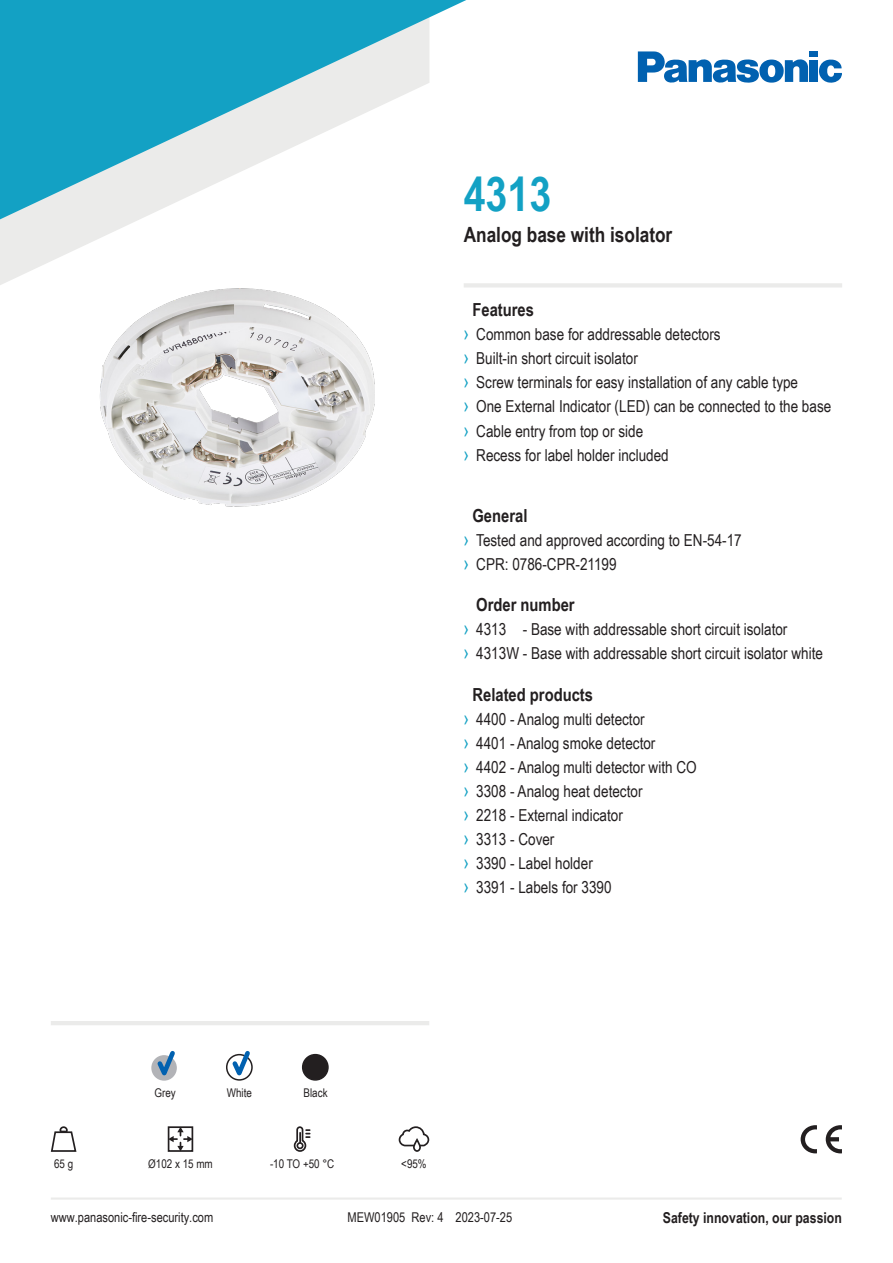
<style>
.page{position:relative;width:893px;height:1263px;background:#fff}
.page>*{position:absolute;margin:0;border:0;box-sizing:border-box;transform-origin:0 0}
.t1{font:700 48px "Arial Narrow";color:#13a1c4}
.t2{font:700 21px "Arial Narrow";color:#231f20}
.t3{font:700 18px "Arial Narrow";color:#231f20}
.t4{font:16.5px "Arial Narrow";color:#231f20}
.t5{font:700 15px "Arial Narrow";color:#231f20}
.t6{font:13.5px "Arial Narrow";color:#231f20}
.t7{font:12px "Arial Narrow";color:#231f20}
.s1{font-size:19.5px;color:#13a1c4}
</style>
<div class="page">
<img style="left:100px;top:288px;width:275px;height:219px">
<svg style="left:0;top:219px;width:140px;height:66px;fill:#ebebea"></svg>
<svg style="left:0;top:0;width:466px;height:219px"></svg>
<svg style="left:819px;top:59px;width:23px;height:24px"></svg>
<div style="left:810px;top:51px;width:8px;height:6px;background:#0161b0"></div>
<div style="left:810px;top:60px;width:8px;height:22px;background:#0161b0"></div>
<svg style="left:638px;top:51px;width:170px;height:32px"></svg>
<hr style="left:51px;top:1197px;width:791px;height:2px;background:#ebebea">
<hr style="left:51px;top:1021px;width:378px;height:4px;background:#ebebea">
<svg style="left:826px;top:1125px;width:16px;height:28px"></svg>
<svg style="left:801px;top:1125px;width:16px;height:28px"></svg>
<svg style="left:171px;top:1129px;width:19px;height:20px"></svg>
<div style="left:168px;top:1126px;width:25px;height:26px;border:2px solid #231f20"></div>
<svg style="left:398px;top:1126px;width:32px;height:26px"></svg>
<svg style="left:50px;top:1126px;width:27px;height:26px"></svg>
<hr style="left:464px;top:283px;width:378px;height:4px;background:#ebebea">
<div style="left:151px;top:1055px;width:26px;height:26px;border:2px solid #b2b3b7;border-radius:50%"></div>
<div style="left:226px;top:1054px;width:27px;height:27px;border:2px solid #231f20;border-radius:50%"></div>
<svg style="left:229px;top:1051px;width:24px;height:30px"></svg>
<div style="left:303px;top:1055px;width:25px;height:25px;background:#231f20;border-radius:50%"></div>
<div style="left:302px;top:1054px;width:27px;height:27px;border:2px solid #231f20;border-radius:50%"></div>
<svg style="left:154px;top:1051px;width:23px;height:30px"></svg>
<svg style="left:293px;top:1126px;width:17px;height:26px"></svg>
<p class="t1" style="left:464px;top:158px;width:89px">4313</p>
<p class="t2" style="left:464px;top:219px;width:210px">Analog base with isolator</p>
<p class="t3" style="left:472px;top:296px;width:63px">Features</p>
<p class="t4" style="left:463px;top:322px;width:259px"><span class="s1">›</span> Common base for addressable detectors</p>
<p class="t4" style="left:463px;top:346px;width:176px"><span class="s1">›</span> Built-in short circuit isolator</p>
<p class="t4" style="left:463px;top:370px;width:336px"><span class="s1">›</span> Screw terminals for easy installation of any cable type</p>
<p class="t4" style="left:463px;top:395px;width:369px"><span class="s1">›</span> One External Indicator (LED) can be connected to the base</p>
<p class="t4" style="left:463px;top:419px;width:181px"><span class="s1">›</span> Cable entry from top or side</p>
<p class="t4" style="left:463px;top:443px;width:207px"><span class="s1">›</span> Recess for label holder included</p>
<p class="t3" style="left:472px;top:502px;width:56px">General</p>
<p class="t4" style="left:463px;top:528px;width:280px"><span class="s1">›</span> Tested and approved according to EN-54-17</p>
<p class="t4" style="left:463px;top:552px;width:155px"><span class="s1">›</span> CPR: 0786-CPR-21199</p>
<p class="t3" style="left:476px;top:591px;width:100px">Order number</p>
<p class="t4" style="left:463px;top:617px;width:325px"><span class="s1">›</span> 4313 - Base with addressable short circuit isolator</p>
<p class="t4" style="left:463px;top:641px;width:361px"><span class="s1">›</span> 4313W - Base with addressable short circuit isolator white</p>
<p class="t3" style="left:472px;top:681px;width:122px">Related products</p>
<p class="t4" style="left:463px;top:707px;width:183px"><span class="s1">›</span> 4400 - Analog multi detector</p>
<p class="t4" style="left:463px;top:731px;width:193px"><span class="s1">›</span> 4401 - Analog smoke detector</p>
<p class="t4" style="left:463px;top:755px;width:235px"><span class="s1">›</span> 4402 - Analog multi detector with CO</p>
<p class="t4" style="left:463px;top:779px;width:181px"><span class="s1">›</span> 3308 - Analog heat detector</p>
<p class="t4" style="left:463px;top:803px;width:161px"><span class="s1">›</span> 2218 - External indicator</p>
<p class="t4" style="left:463px;top:827px;width:92px"><span class="s1">›</span> 3313 - Cover</p>
<p class="t4" style="left:463px;top:851px;width:131px"><span class="s1">›</span> 3390 - Label holder</p>
<p class="t4" style="left:463px;top:875px;width:150px"><span class="s1">›</span> 3391 - Labels for 3390</p>
<p class="t7" style="left:155px;top:1084px;width:23px">Grey</p>
<p class="t7" style="left:227px;top:1084px;width:27px">White</p>
<p class="t7" style="left:304px;top:1084px;width:26px">Black</p>
<p class="t7" style="left:54px;top:1155px;width:21px">65 g</p>
<p class="t7" style="left:148px;top:1155px;width:66px">Ø102 x 15 mm</p>
<p class="t7" style="left:401px;top:1155px;width:27px">&lt;95%</p>
<p class="t7" style="left:270px;top:1155px;width:66px">-10 TO +50 °C</p>
<p class="t6" style="left:51px;top:1207px;width:164px">www.panasonic-fire-security.com</p>
<p class="t5" style="left:663px;top:1206px;width:181px">Safety innovation, our passion</p>
<p class="t6" style="left:348px;top:1207px;width:166px">MEW01905 Rev: 4 2023-07-25</p>
</div>
